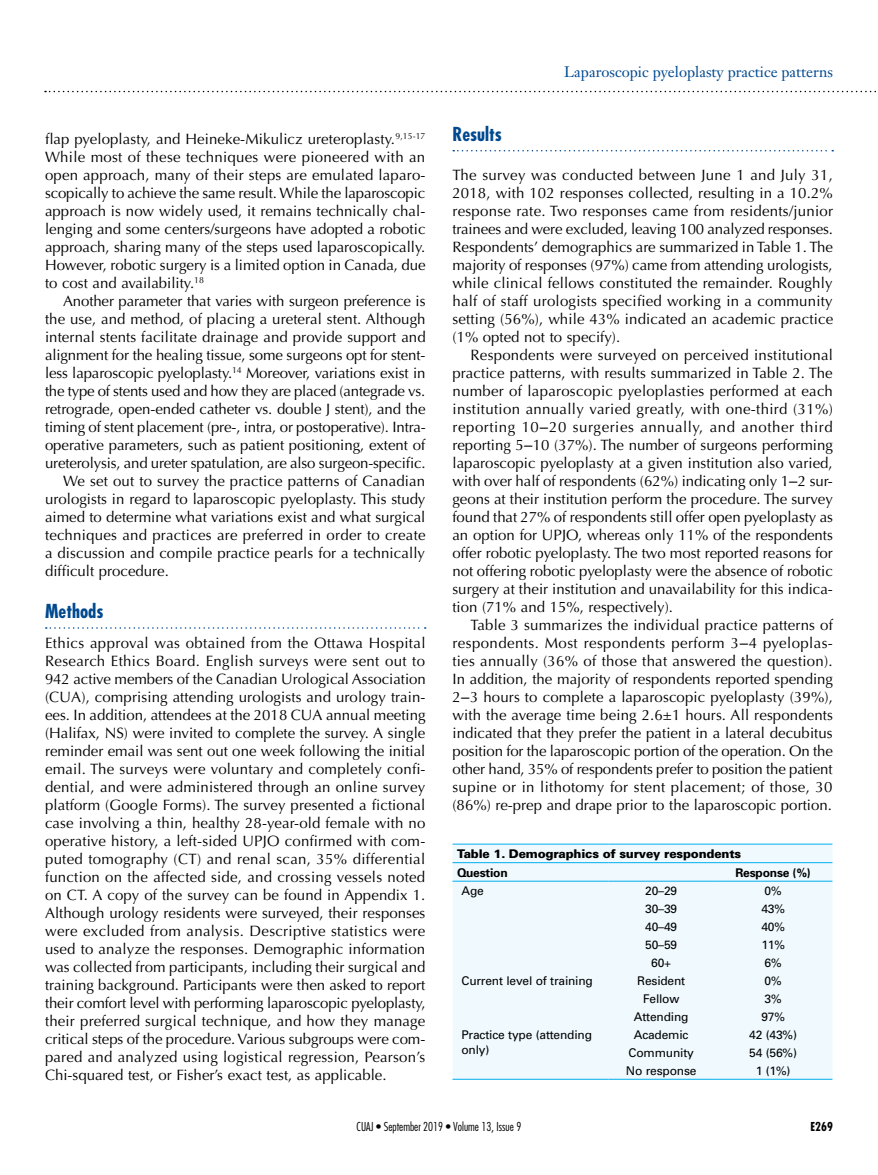
<style>
.page{position:relative;width:878px;height:1175px;background:#fff}
.page>*{position:absolute;margin:0;border:0;box-sizing:border-box;transform-origin:0 0}
.t1{font:700 condensed 18.75px "Futura";color:#004990}
.t2{font:15px/18px "Optima";color:#000;text-align:justify}
.t3{font:15px "Janson Text";color:#004990}
.t4{font:12px/15px "Univers";letter-spacing:-.015em;color:#000}
.t5{font:900 12px "Univers";letter-spacing:-.015em;color:#000}
.t6{font:300 condensed 12px "Futura";color:#000}
.t7{font:700 12px "Univers";letter-spacing:-.015em;color:#000}
.t8{font:700 condensed 12px "Futura";color:#000}
.s1{font-family:"Inai Mathi"}
</style>
<div class="page">
<svg style="left:45px;top:91px;width:831px;height:1px"></svg>
<svg style="left:46px;top:627px;width:379px;height:1px"></svg>
<svg style="left:453px;top:150px;width:380px;height:1px"></svg>
<div style="left:452px;top:844px;width:380px;height:234px;background:#eff9fe"></div>
<hr style="left:452px;top:843px;width:156px;height:1px;background:#00aeef">
<hr style="left:608px;top:843px;width:106px;height:1px;background:#00aeef">
<hr style="left:714px;top:843px;width:118px;height:1px;background:#00aeef">
<hr style="left:452px;top:862px;width:156px;height:1px;background:#00aeef">
<hr style="left:608px;top:862px;width:106px;height:1px;background:#00aeef">
<hr style="left:714px;top:862px;width:118px;height:1px;background:#00aeef">
<hr style="left:452px;top:1078px;width:156px;height:1px;background:#00aeef">
<hr style="left:608px;top:1078px;width:106px;height:1px;background:#00aeef">
<hr style="left:714px;top:1078px;width:118px;height:1px;background:#00aeef">
<hr style="left:452px;top:881px;width:156px;height:1px;background:#00aeef">
<hr style="left:608px;top:881px;width:106px;height:1px;background:#00aeef">
<hr style="left:714px;top:881px;width:118px;height:1px;background:#00aeef">
<p class="t2" style="left:45px;top:130px;width:382px">flap pyeloplasty, and Heineke-Mikulicz ureteroplasty.<sup>9,15-17<br></sup>While most of these techniques were pioneered with an open approach, many of their steps are emulated laparo&shy;scopically to achieve the same result. While the laparoscopic approach is now widely used, it remains technically chal&shy;lenging and some centers/surgeons have adopted a robotic approach, sharing many of the steps used laparoscopically.<br>However, robotic surgery is a limited option in Canada, due to cost and availability.<sup>18</sup></p>
<p class="t2" style="left:63px;top:292px;width:364px">Another parameter that varies with surgeon preference is</p>
<p class="t2" style="left:45px;top:310px;width:382px">the use, and method, of placing a ureteral stent. Although</p>
<p class="t2" style="left:45px;top:328px;width:382px">internal stents facilitate drainage and provide support and</p>
<p class="t2" style="left:45px;top:346px;width:382px">alignment for the healing tissue, some surgeons opt for stent-</p>
<p class="t2" style="left:45px;top:364px;width:382px">less laparoscopic pyeloplasty.<sup>14</sup> Moreover, variations exist in</p>
<p class="t2" style="left:45px;top:382px;width:382px">the type of stents used and how they are placed (antegrade vs.</p>
<p class="t2" style="left:45px;top:400px;width:382px">retrograde, open-ended catheter vs. double J stent), and the</p>
<p class="t2" style="left:45px;top:418px;width:382px">timing of stent placement (pre-, intra, or postoperative). Intra-</p>
<p class="t2" style="left:45px;top:436px;width:381px">operative parameters, such as patient positioning, extent of</p>
<p class="t2" style="left:45px;top:454px;width:382px">ureterolysis, and ureter spatulation, are also surgeon-specific.</p>
<p class="t2" style="left:63px;top:472px;width:364px">We set out to survey the practice patterns of Canadian</p>
<p class="t2" style="left:45px;top:490px;width:382px">urologists in regard to laparoscopic pyeloplasty. This study</p>
<p class="t2" style="left:45px;top:508px;width:382px">aimed to determine what variations exist and what surgical</p>
<p class="t2" style="left:45px;top:526px;width:382px">techniques and practices are preferred in order to create</p>
<p class="t2" style="left:45px;top:544px;width:381px">a discussion and compile practice pearls for a technically</p>
<p class="t2" style="left:45px;top:562px;width:125px">difficult procedure.</p>
<p class="t1" style="left:45px;top:599px;width:60px">Methods</p>
<p class="t2" style="left:45px;top:634px;width:382px">Ethics approval was obtained from the Ottawa Hospital Research Ethics Board. English surveys were sent out to 942 active members of the Canadian Urological Association (CUA), comprising attending urologists and urology train&shy;ees. In addition, attendees at the 2018 CUA annual meeting (Halifax, NS) were invited to complete the survey. A single reminder email was sent out one week following the initial email. The surveys were voluntary and completely confi&shy;dential, and were administered through an online survey platform (Google Forms). The survey presented a fictional case involving a thin, healthy 28-year-old female with no operative history, a left-sided UPJO confirmed with com&shy;puted tomography (CT) and renal scan, 35% differential function on the affected side, and crossing vessels noted on CT. A copy of the survey can be found in Appendix 1.<br>Although urology residents were surveyed, their responses were excluded from analysis. Descriptive statistics were used to analyze the responses. Demographic information was collected from participants, including their surgical and training background. Participants were then asked to report their comfort level with performing laparoscopic pyeloplasty, their preferred surgical technique, and how they manage critical steps of the procedure. Various subgroups were com&shy;pared and analyzed using logistical regression, Pearson’s Chi-squared test, or Fisher’s exact test, as applicable.</p>
<p class="t3" style="left:564px;top:62px;width:270px">Laparoscopic pyeloplasty practice patterns</p>
<p class="t1" style="left:452px;top:122px;width:51px">Results</p>
<p class="t2" style="left:452px;top:166px;width:382px">The survey was conducted between June 1 and July 31, 2018, with 102 responses collected, resulting in a 10.2% response rate. Two responses came from residents/junior trainees and were excluded, leaving 100 analyzed responses.<br>Respondents’ demographics are summarized in Table 1. The majority of responses (97%) came from attending urologists, while clinical fellows constituted the remainder. Roughly half of staff urologists specified working in a community setting (56%), while 43% indicated an academic practice (1% opted not to specify).</p>
<p class="t2" style="left:452px;top:346px;width:382px;text-indent:18px">Respondents were surveyed on perceived institutional practice patterns, with results summarized in Table 2. The number of laparoscopic pyeloplasties performed at each institution annually varied greatly, with one-third (31%) reporting 10<span class="s1">‒</span>20 surgeries annually, and another third reporting 5<span class="s1">‒</span>10 (37%). The number of surgeons performing laparoscopic pyeloplasty at a given institution also varied, with over half of respondents (62%) indicating only 1<span class="s1">‒</span>2 sur&shy;geons at their institution perform the procedure. The survey found that 27% of respondents still offer open pyeloplasty as an option for UPJO, whereas only 11% of the respondents offer robotic pyeloplasty. The two most reported reasons for not offering robotic pyeloplasty were the absence of robotic surgery at their institution and unavailability for this indica&shy;tion (71% and 15%, respectively).</p>
<p class="t2" style="left:452px;top:616px;width:382px;text-indent:18px">Table 3 summarizes the individual practice patterns of respondents. Most respondents perform 3<span class="s1">‒</span>4 pyeloplas&shy;ties annually (36% of those that answered the question).<br>In addition, the majority of respondents reported spending 2<span class="s1">‒</span>3 hours to complete a laparoscopic pyeloplasty (39%), with the average time being 2.6±1 hours. All respondents indicated that they prefer the patient in a lateral decubitus position for the laparoscopic portion of the operation. On the other hand, 35% of respondents prefer to position the patient supine or in lithotomy for stent placement; of those, 30 (86%) re-prep and drape prior to the laparoscopic portion.</p>
<p class="t5" style="left:457px;top:846px;width:286px">Table 1. Demographics of survey respondents</p>
<p class="t7" style="left:457px;top:865px;width:52px">Question</p>
<p class="t7" style="left:735px;top:865px;width:77px">Response (%)</p>
<p class="t4" style="left:461px;top:883px;width:24px">Age</p>
<p class="t4" style="left:645px;top:883px;width:33px">20–29</p>
<p class="t4" style="left:764px;top:883px;width:19px">0%</p>
<p class="t4" style="left:645px;top:901px;width:33px">30–39</p>
<p class="t4" style="left:761px;top:901px;width:25px">43%</p>
<p class="t4" style="left:645px;top:919px;width:33px">40–49</p>
<p class="t4" style="left:761px;top:919px;width:25px">40%</p>
<p class="t4" style="left:645px;top:937px;width:33px">50–59</p>
<p class="t4" style="left:761px;top:937px;width:25px">11%</p>
<p class="t4" style="left:651px;top:955px;width:21px">60+</p>
<p class="t4" style="left:764px;top:955px;width:19px">6%</p>
<p class="t4" style="left:461px;top:973px;width:133px">Current level of training</p>
<p class="t4" style="left:637px;top:973px;width:50px">Resident</p>
<p class="t4" style="left:764px;top:973px;width:19px">0%</p>
<p class="t4" style="left:643px;top:991px;width:38px">Fellow</p>
<p class="t4" style="left:764px;top:991px;width:19px">3%</p>
<p class="t4" style="left:634px;top:1009px;width:56px">Attending</p>
<p class="t4" style="left:761px;top:1009px;width:25px">97%</p>
<p class="t4" style="left:461px;top:1027px;width:132px">Practice type (attending only)</p>
<p class="t4" style="left:633px;top:1027px;width:56px">Academic</p>
<p class="t4" style="left:749px;top:1027px;width:49px">42 (43%)</p>
<p class="t4" style="left:628px;top:1045px;width:67px">Community</p>
<p class="t4" style="left:749px;top:1045px;width:49px">54 (56%)</p>
<p class="t4" style="left:626px;top:1063px;width:72px">No response</p>
<p class="t4" style="left:755px;top:1063px;width:36px">1 (1%)</p>
<p class="t6" style="left:356px;top:1118px;width:166px">CUAJ • September 2019 • Volume 13, Issue 9</p>
<p class="t8" style="left:810px;top:1118px;width:24px">E269</p>
</div>
